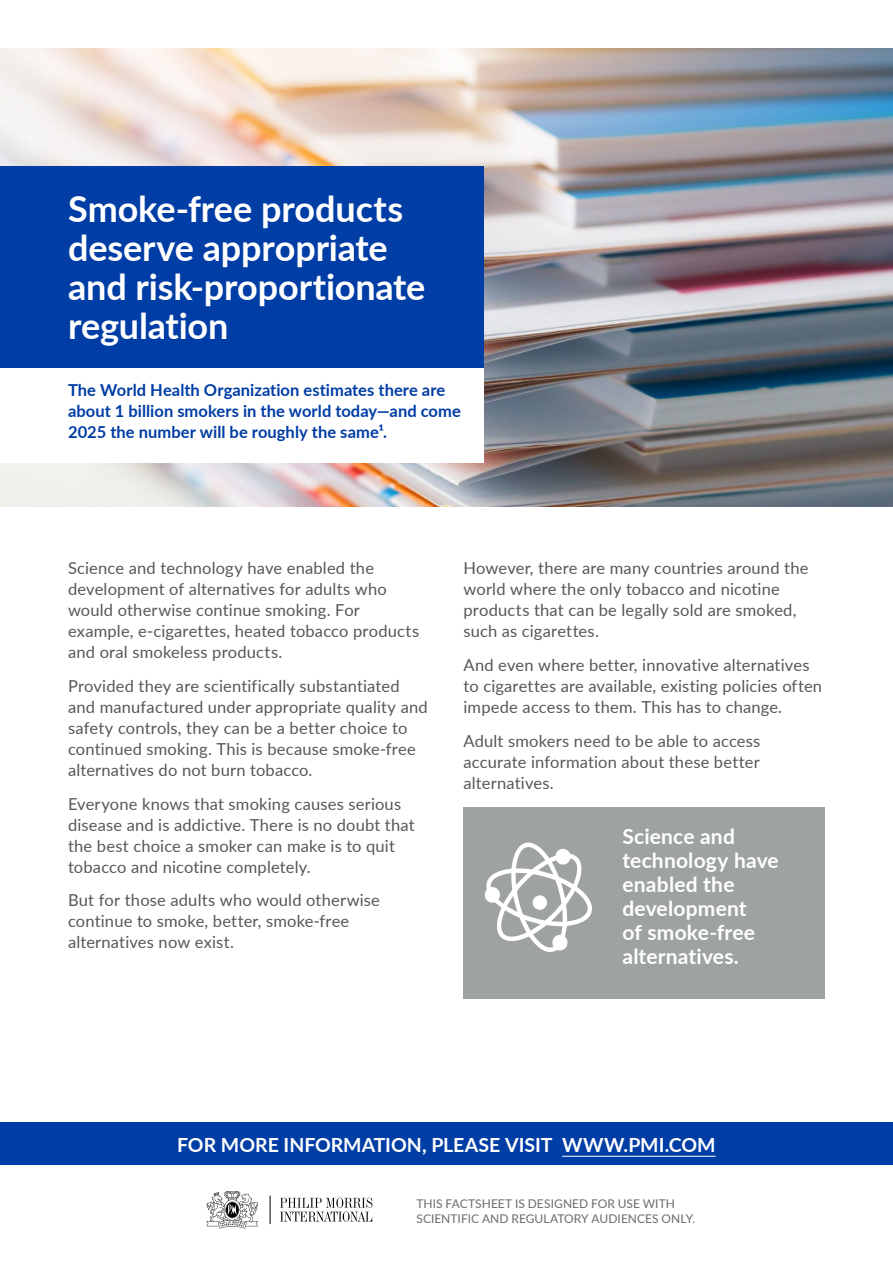
<style>
.page{position:relative;width:893px;height:1263px;background:#fff}
.page>*{position:absolute;margin:0;border:0;box-sizing:border-box;transform-origin:0 0}
.t1{font:700 36px/39px "Lato";letter-spacing:-.005em;color:#fff}
.t2{font:700 21px/24px "Lato";letter-spacing:.01em;color:#fff}
.t3{font:700 19.5px "Lato";color:#fff}
.t4{font:16.5px/21px "Lato";letter-spacing:.01em;color:#575756}
.t5{font:700 16.5px/21px "Lato";letter-spacing:.005em;color:#003da5}
.t6{font:12px/15px "Lato";letter-spacing:.005em;color:#6c6b6a}
</style>
<div class="page">
<div style="left:463px;top:807px;width:362px;height:191px;background:#9ea2a2"></div>
<svg style="left:484px;top:842px;width:108px;height:110px"></svg>
<div style="left:533px;top:895px;width:14px;height:15px;background:#fff;border-radius:50%"></div>
<svg style="left:280px;top:1198px;width:92px;height:24px"></svg>
<svg style="left:206px;top:1191px;width:52px;height:37px"></svg>
<svg style="left:270px;top:1195px;width:1px;height:29px"></svg>
<div style="left:0;top:1123px;width:893px;height:42px;background:#003da5"></div>
<hr style="left:562px;top:1156px;width:154px;height:1px;background:#fff">
<img style="left:0;top:49px;width:893px;height:457px">
<div style="left:0;top:166px;width:483px;height:259px;background:#003da5"></div>
<div style="left:0;top:368px;width:483px;height:94px;background:#fff"></div>
<h1 class="t1" style="left:68px;top:188px;width:359px">Smoke-free products deserve appropriate and risk-proportionate regulation</h1>
<p class="t5" style="left:68px;top:378px;width:394px">The World Health Organization estimates there are about 1 billion smokers in the world today—and come<br>2025 the number will be roughly the same¹.</p>
<p class="t4" style="left:68px;top:557px;width:353px">Science and technology have enabled the development of alternatives for adults who would otherwise continue smoking. For example, e-cigarettes, heated tobacco products and oral smokeless products.</p>
<p class="t4" style="left:68px;top:675px;width:361px">Provided they are scientifically substantiated and manufactured under appropriate quality and safety controls, they can be a better choice to continued smoking. This is because smoke-free alternatives do not burn tobacco.</p>
<p class="t4" style="left:68px;top:792px;width:348px">Everyone knows that smoking causes serious disease and is addictive. There is no doubt that the best choice a smoker can make is to quit tobacco and nicotine completely.</p>
<p class="t4" style="left:68px;top:889px;width:313px">But for those adults who would otherwise continue to smoke, better, smoke-free alternatives now exist.</p>
<p class="t4" style="left:463px;top:557px;width:346px">However, there are many countries around the world where the only tobacco and nicotine products that can be legally sold are smoked, such as cigarettes.</p>
<p class="t4" style="left:463px;top:654px;width:360px">And even where better, innovative alternatives to cigarettes are available, existing policies often impede access to them. This has to change.</p>
<p class="t4" style="left:463px;top:729px;width:298px;text-align:justify">Adult smokers need to be able to access accurate information about these better alternatives.</p>
<p class="t2" style="left:622px;top:824px;width:158px">Science and technology have enabled the development<br>of smoke-free alternatives.</p>
<p class="t3" style="left:177px;top:1130px;width:540px">FOR MORE INFORMATION, PLEASE VISIT WWW.PMI.COM</p>
<p class="t6" style="left:416px;top:1195px;width:280px">THIS FACTSHEET IS DESIGNED FOR USE WITH<br>SCIENTIFIC AND REGULATORY AUDIENCES ONLY.</p>
</div>
